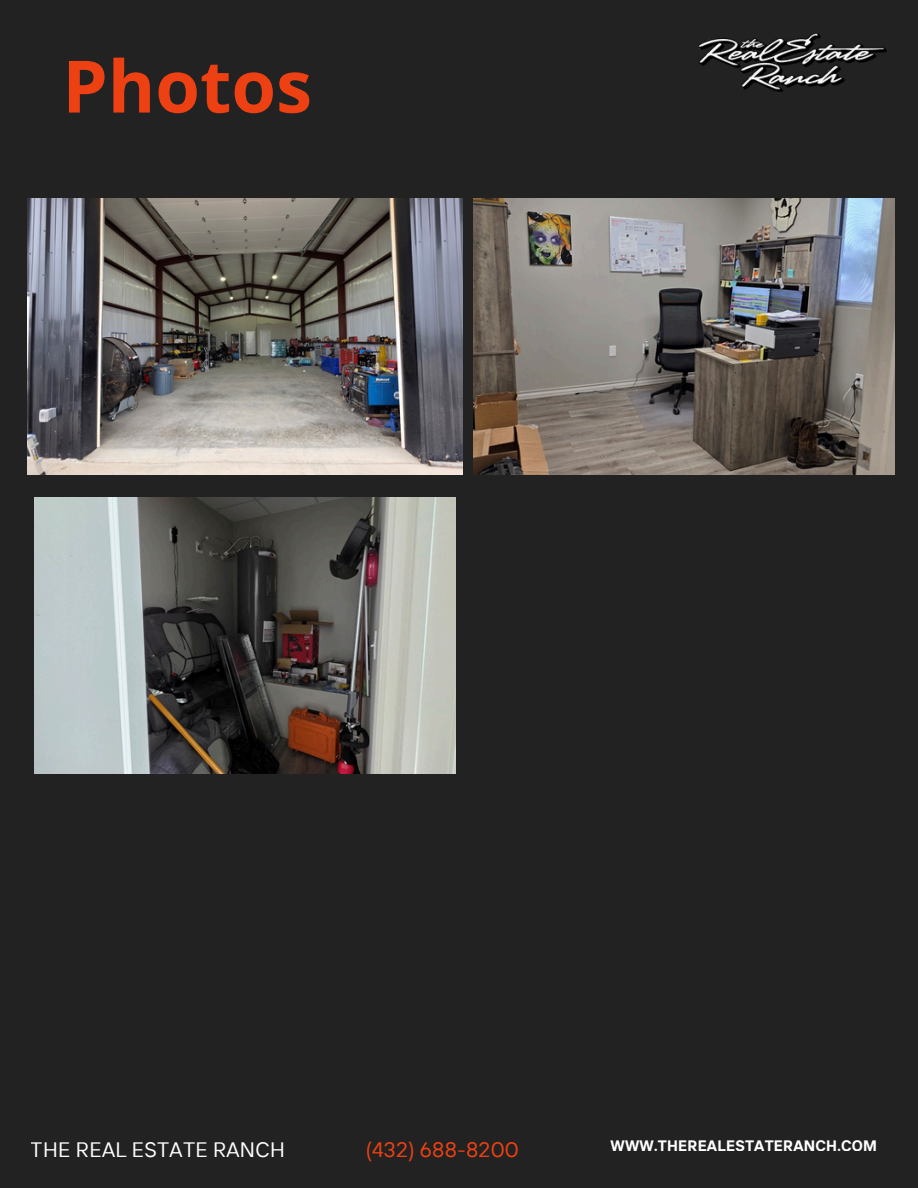
<style>
.page{position:relative;width:918px;height:1188px;background:#222}
.page>*{position:absolute;margin:0;border:0;box-sizing:border-box;transform-origin:0 0}
.t1{font:700 72.3px "Noto Sans";color:#ed4113}
.t2{font:20.85px "TT Interphases";letter-spacing:.015em;color:#fff}
.t3{font:20.85px "TT Interphases";letter-spacing:.015em;color:#ed4113}
.t4{font:700 15.15px "TT Interphases";letter-spacing:.015em;color:#fff}
</style>
<div class="page">
<img style="left:699px;top:33px;width:188px;height:59px">
<img style="left:35px;top:497px;width:420px;height:277px">
<img style="left:28px;top:198px;width:434px;height:277px">
<img style="left:474px;top:198px;width:420px;height:277px">
<h1 class="t1" style="left:62px;top:35px;width:251px">Photos</h1>
<h2 class="t2" style="left:31px;top:1137px;width:256px">THE REAL ESTATE RANCH</h2>
<h2 class="t3" style="left:365px;top:1137px;width:155px">(432) 688-8200</h2>
<p class="t4" style="left:611px;top:1135px;width:268px">WWW.THEREALESTATERANCH.COM</p>
</div>
